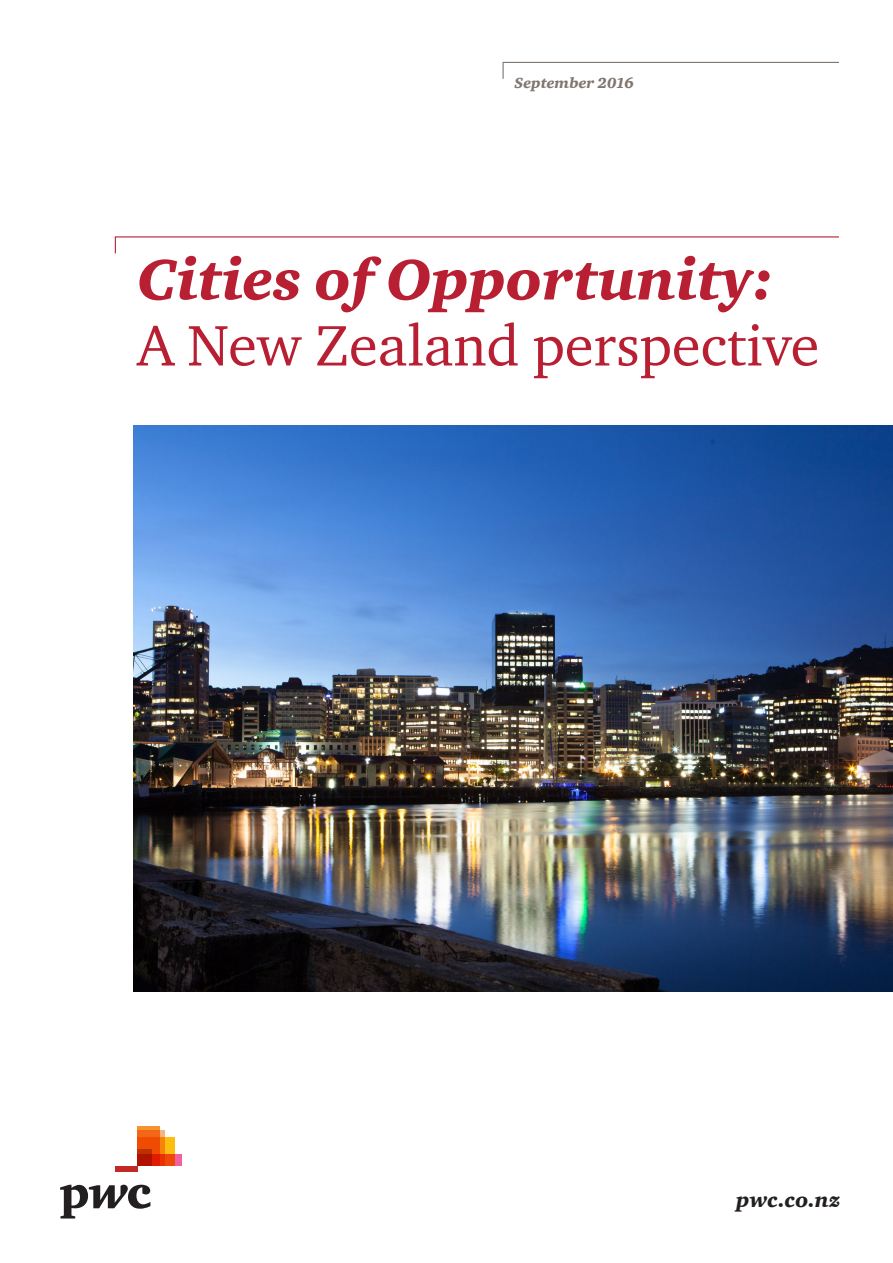
<style>
.page{position:relative;width:893px;height:1263px;background:#fff}
.page>*{position:absolute;margin:0;border:0;box-sizing:border-box;transform-origin:0 0}
.TL_Cover_MainTitle{font:58.5px/66px "Charter ITC";color:#b91f33}
.URL_Front{font:21px "Charter ITC Blac Ital";letter-spacing:.005em;color:#231f20}
.TL_Cover_MainTitle-2{font:15px "Charter ITC Blac Ital";color:#80766f}
.s1{font-family:"Charter ITC Blac Ital"}
</style>
<div class="page">
<svg style="left:114px;top:236px;width:725px;height:18px"></svg>
<svg style="left:502px;top:61px;width:337px;height:18px"></svg>
<div style="left:137px;top:1154px;width:45px;height:12px;background:#f0639e"></div>
<svg style="left:60px;top:1185px;width:90px;height:33px"></svg>
<div style="left:115px;top:1166px;width:22px;height:5px;background:#c32a25"></div>
<svg style="left:164px;top:1137px;width:11px;height:29px"></svg>
<svg style="left:160px;top:1131px;width:4px;height:35px"></svg>
<svg style="left:137px;top:1126px;width:23px;height:40px"></svg>
<svg style="left:137px;top:1149px;width:15px;height:17px"></svg>
<img style="left:133px;top:425px;width:760px;height:567px">
<p class="TL_Cover_MainTitle-2" style="left:514px;top:73px;width:121px">September 2016</p>
<p class="TL_Cover_MainTitle" style="left:137px;top:246px;width:684px"><span class="s1">Cities of Opportunity:<br></span>A New Zealand perspective</p>
<p class="URL_Front" style="left:736px;top:1187px;width:106px">pwc.co.nz</p>
</div>
